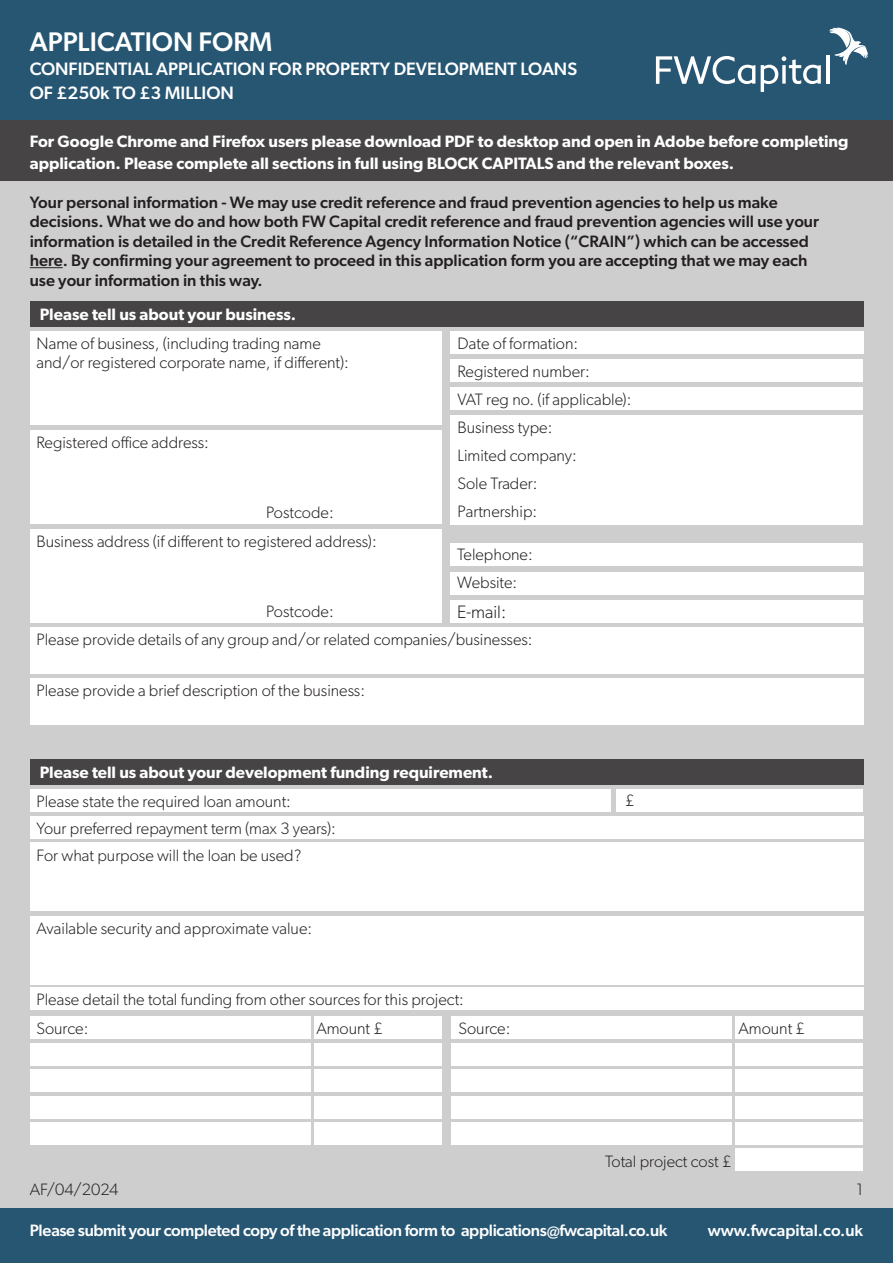
<style>
.page{position:relative;width:893px;height:1263px;background:#fff}
.page>*{position:absolute;margin:0;border:0;box-sizing:border-box;transform-origin:0 0}
.t1{font:500 27px "Gibson";color:#fff}
.t2{font:500 18px/24px "Gibson";color:#fff}
.t3{font:300 18px "Gibson";color:#231f20}
.t4{font:300 16.5px/28px "Gibson";color:#231f20}
.t5{font:500 16.5px/19.5px "Gibson";color:#231f20}
.t6{font:600 16.5px/22.5px "Gibson";color:#fff}
.t7{font:500 16.5px "Gibson";letter-spacing:-.02em;color:#fff}
.t8{font:500 16.5px "Gibson";color:#fff}
</style>
<div class="page">
<div style="left:0;top:181px;width:893px;height:1029px;background:#cfcecf"></div>
<div style="left:0;top:0;width:893px;height:120px;background:#275673"></div>
<div style="left:0;top:120px;width:893px;height:61px;background:#464445"></div>
<div style="left:30px;top:302px;width:833px;height:25px;background:#464445"></div>
<div style="left:30px;top:759px;width:833px;height:25px;background:#464445"></div>
<svg style="left:761px;top:56px;width:60px;height:36px"></svg>
<hr style="left:826px;top:55px;width:3px;height:29px;background:#fff">
<svg style="left:656px;top:56px;width:99px;height:28px"></svg>
<svg style="left:829px;top:28px;width:39px;height:37px"></svg>
<hr style="left:30px;top:267px;width:33px;height:1px;background:#231f20">
<div style="left:30px;top:331px;width:411px;height:94px;background:#fff"></div>
<div style="left:30px;top:627px;width:833px;height:47px;background:#fff"></div>
<div style="left:30px;top:678px;width:833px;height:47px;background:#fff"></div>
<div style="left:451px;top:331px;width:412px;height:23px;background:#fff"></div>
<div style="left:451px;top:572px;width:412px;height:22px;background:#fff"></div>
<div style="left:451px;top:359px;width:412px;height:23px;background:#fff"></div>
<div style="left:451px;top:600px;width:412px;height:22px;background:#fff"></div>
<div style="left:451px;top:543px;width:412px;height:23px;background:#fff"></div>
<div style="left:451px;top:387px;width:412px;height:23px;background:#fff"></div>
<div style="left:451px;top:415px;width:412px;height:110px;background:#fff"></div>
<div style="left:30px;top:431px;width:411px;height:93px;background:#fff"></div>
<div style="left:30px;top:529px;width:411px;height:94px;background:#fff"></div>
<div style="left:0;top:1208px;width:893px;height:55px;background:#275673"></div>
<div style="left:30px;top:789px;width:581px;height:22px;background:#fff"></div>
<div style="left:30px;top:816px;width:833px;height:22px;background:#fff"></div>
<div style="left:30px;top:843px;width:833px;height:68px;background:#fff"></div>
<div style="left:30px;top:916px;width:833px;height:68px;background:#fff"></div>
<div style="left:30px;top:988px;width:833px;height:22px;background:#fff"></div>
<div style="left:30px;top:1016px;width:280px;height:23px;background:#fff"></div>
<div style="left:451px;top:1016px;width:280px;height:23px;background:#fff"></div>
<div style="left:315px;top:1016px;width:127px;height:23px;background:#fff"></div>
<div style="left:736px;top:1016px;width:127px;height:23px;background:#fff"></div>
<div style="left:30px;top:1043px;width:280px;height:22px;background:#fff"></div>
<div style="left:451px;top:1043px;width:280px;height:22px;background:#fff"></div>
<div style="left:315px;top:1043px;width:127px;height:22px;background:#fff"></div>
<div style="left:736px;top:1043px;width:127px;height:22px;background:#fff"></div>
<div style="left:30px;top:1069px;width:280px;height:23px;background:#fff"></div>
<div style="left:451px;top:1069px;width:280px;height:23px;background:#fff"></div>
<div style="left:315px;top:1069px;width:127px;height:23px;background:#fff"></div>
<div style="left:736px;top:1069px;width:127px;height:23px;background:#fff"></div>
<div style="left:736px;top:1096px;width:127px;height:22px;background:#fff"></div>
<div style="left:30px;top:1096px;width:280px;height:22px;background:#fff"></div>
<div style="left:30px;top:1122px;width:280px;height:23px;background:#fff"></div>
<div style="left:451px;top:1096px;width:280px;height:22px;background:#fff"></div>
<div style="left:451px;top:1122px;width:280px;height:23px;background:#fff"></div>
<div style="left:315px;top:1096px;width:127px;height:22px;background:#fff"></div>
<div style="left:315px;top:1122px;width:127px;height:23px;background:#fff"></div>
<div style="left:736px;top:1122px;width:127px;height:23px;background:#fff"></div>
<div style="left:736px;top:1148px;width:127px;height:23px;background:#fff"></div>
<div style="left:616px;top:789px;width:247px;height:22px;background:#fff"></div>
<h1 class="t1" style="left:30px;top:26px;width:244px">APPLICATION FORM</h1>
<p class="t2" style="left:30px;top:57px;width:549px">CONFIDENTIAL APPLICATION FOR PROPERTY DEVELOPMENT LOANS<br>OF £250k TO £3 MILLION</p>
<p class="t6" style="left:30px;top:130px;width:820px">For Google Chrome and Firefox users please download PDF to desktop and open in Adobe before completing application. Please complete all sections in full using BLOCK CAPITALS and the relevant boxes.</p>
<p class="t5" style="left:30px;top:192px;width:791px">Your personal information - We may use credit reference and fraud prevention agencies to help us make decisions. What we do and how both FW Capital credit reference and fraud prevention agencies will use your information is detailed in the Credit Reference Agency Information Notice (“CRAIN”) which can be accessed here. By confirming your agreement to proceed in this application form you are accepting that we may each use your information in this way.</p>
<p class="t6" style="left:40px;top:303px;width:258px">Please tell us about your business.</p>
<p class="t4" style="left:36px;top:333px;width:314px;line-height:19.5px">Name of business, (including trading name and/or registered corporate name, if different):</p>
<p class="t4" style="left:36px;top:428px;width:174px">Registered office address:</p>
<p class="t4" style="left:266px;top:498px;width:69px">Postcode:</p>
<p class="t4" style="left:36px;top:527px;width:342px">Business address (if different to registered address):</p>
<p class="t4" style="left:266px;top:597px;width:69px">Postcode:</p>
<p class="t4" style="left:457px;top:329px;width:175px">Date of formation:<br>Registered number:<br>VAT reg no. (if applicable):<br>Business type:<br>Limited company:<br>Sole Trader:<br>Partnership:</p>
<p class="t4" style="left:457px;top:540px;width:77px">Telephone:<br>Website:</p>
<p class="t3" style="left:457px;top:601px;width:50px">E-mail:</p>
<p class="t4" style="left:36px;top:625px;width:498px">Please provide details of any group and/or related companies/businesses:</p>
<p class="t4" style="left:36px;top:676px;width:330px">Please provide a brief description of the business:</p>
<p class="t6" style="left:40px;top:760px;width:455px">Please tell us about your development funding requirement.</p>
<p class="t4" style="left:36px;top:787px;width:301px;line-height:27px">Please state the required loan amount:<br>Your preferred repayment term (max 3 years):<br>For what purpose will the loan be used?</p>
<p class="t4" style="left:36px;top:914px;width:277px">Available security and approximate value:</p>
<p class="t4" style="left:36px;top:985px;width:429px">Please detail the total funding from other sources for this project:</p>
<p class="t4" style="left:625px;top:786px;width:11px">£</p>
<p class="t4" style="left:36px;top:1014px;width:53px">Source:</p>
<p class="t4" style="left:316px;top:1014px;width:68px">Amount £</p>
<p class="t4" style="left:459px;top:1014px;width:53px">Source:</p>
<p class="t4" style="left:738px;top:1014px;width:68px">Amount £</p>
<p class="t4" style="left:605px;top:1147px;width:128px">Total project cost £</p>
<p class="t4" style="left:30px;top:1175px;width:90px">AF/04/2024</p>
<p class="t4" style="left:856px;top:1175px;width:8px">1</p>
<p class="t7" style="left:30px;top:1220px;width:639px">Please submit your completed copy of the application form to applications@fwcapital.co.uk</p>
<p class="t8" style="left:708px;top:1220px;width:157px">www.fwcapital.co.uk</p>
</div>
